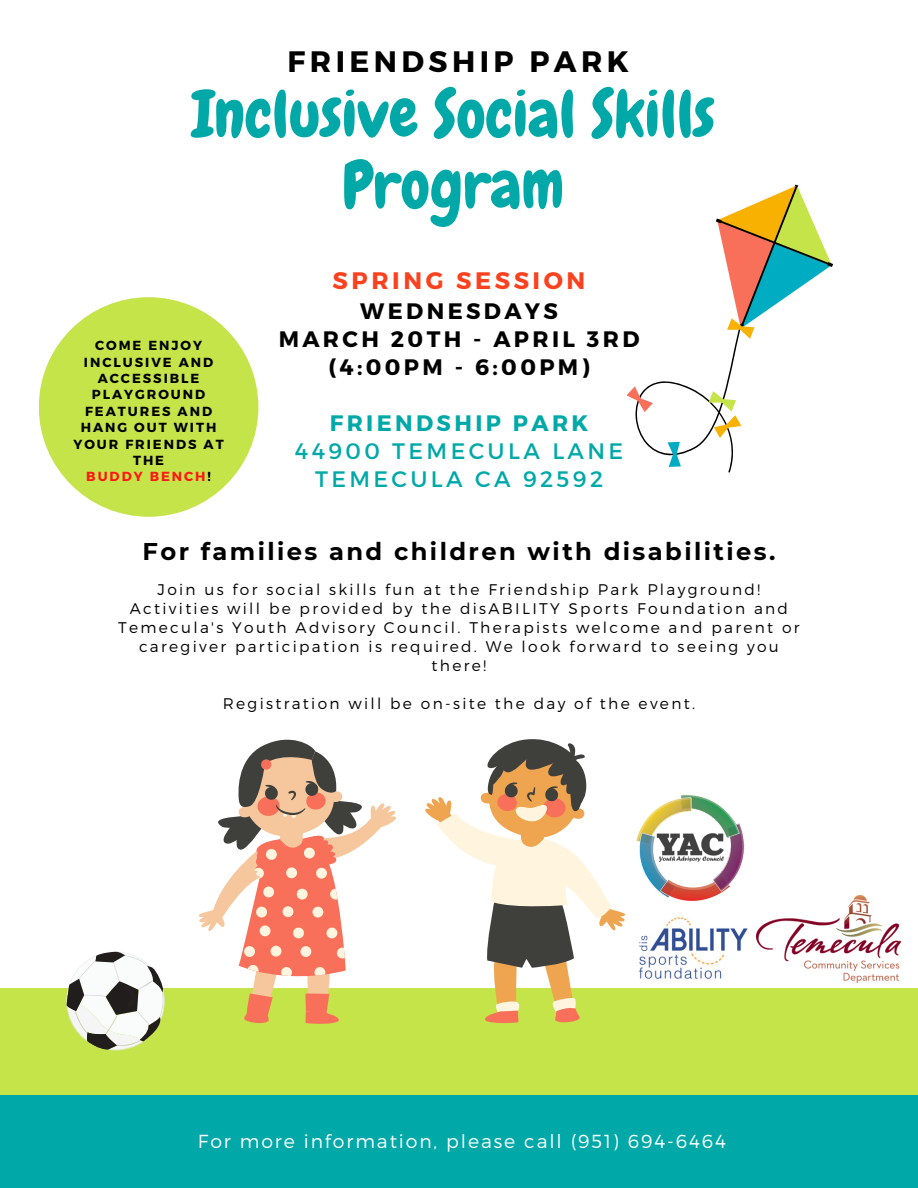
<style>
.page{position:relative;width:918px;height:1188px;background:#fff}
.page>*{position:absolute;margin:0;border:0;box-sizing:border-box;transform-origin:0 0}
.t1{font:65.1px/70.8px "Chewy";color:#00a8a8;text-align:center}
.t2{font:700 29.55px "Montserrat";letter-spacing:.15em;color:#000}
.t3{font:700 24.15px "Montserrat";letter-spacing:.1em;color:#000}
.t4{font:700 23.85px "Montserrat";letter-spacing:.15em;color:#fc411f}
.t5{font:22.35px/28.2px "Montserrat";letter-spacing:.15em;color:#00a8a8;text-align:center}
.t6{font:700 22.35px/28.2px "Montserrat";letter-spacing:.15em;color:#000;text-align:center}
.t7{font:300 18.9px "Montserrat";letter-spacing:.1em;color:#fff}
.t8{font:300 15.45px/19.2px "Montserrat";letter-spacing:.15em;color:#000;text-align:center}
.t9{font:700 13.2px/16.4px "Montserrat";letter-spacing:.15em;color:#000;text-align:center}
.t10{font:700 13.2px "Montserrat";letter-spacing:.15em;color:#ff1616}
.s1{color:#000}
.s2{font-weight:700}
</style>
<div class="page">
<div style="left:0;top:988px;width:918px;height:115px;background:#c5e449"></div>
<div style="left:0;top:1095px;width:918px;height:93px;background:#00a8a8"></div>
<img style="left:638px;top:917px;width:110px;height:62px">
<svg style="left:425px;top:739px;width:201px;height:285px"></svg>
<svg style="left:198px;top:739px;width:198px;height:285px"></svg>
<svg style="left:66px;top:951px;width:99px;height:99px"></svg>
<svg style="left:627px;top:184px;width:206px;height:289px"></svg>
<div style="left:39px;top:297px;width:219px;height:220px;background:#c5e449;border-radius:50%"></div>
<img style="left:636px;top:794px;width:109px;height:108px">
<img style="left:756px;top:896px;width:144px;height:86px">
<p class="t2" style="left:288px;top:42px;width:343px">FRIENDSHIP PARK</p>
<p class="t1" style="left:192px;top:79px;width:525px">Inclusive Social Skills<br>Program</p>
<h3 class="t9" style="left:73px;top:337px;width:152px">COME ENJOY<br>INCLUSIVE AND<br>ACCESSIBLE<br>PLAYGROUND<br>FEATURES AND<br>HANG OUT WITH<br>YOUR FRIENDS AT<br>THE</h3>
<h4 class="t10" style="left:86px;top:468px;width:126px">BUDDY BENCH<span class="s1">!</span></h4>
<h1 class="t4" style="left:333px;top:265px;width:254px">SPRING SESSION</h1>
<h1 class="t6" style="left:279px;top:295px;width:362px">WEDNESDAYS<br>MARCH 20TH - APRIL 3RD (4:00PM - 6:00PM)</h1>
<p class="t5" style="left:295px;top:408px;width:330px"><span class="s2">FRIENDSHIP PARK<br></span>44900 TEMECULA LANE<br>TEMECULA CA 92592</p>
<p class="t3" style="left:143px;top:537px;width:634px">For families and children with disabilities.</p>
<p class="t8" style="left:118px;top:579px;width:683px">Join us for social skills fun at the Friendship Park Playground!<br>Activities will be provided by the disABILITY Sports Foundation and Temecula's Youth Advisory Council. Therapists welcome and parent or caregiver participation is required. We look forward to seeing you there!</p>
<h5 class="t8" style="left:223px;top:694px;width:474px">Registration will be on-site the day of the event.</h5>
<h2 class="t7" style="left:198px;top:1129px;width:530px">For more information, please call (951) 694-6464</h2>
</div>
